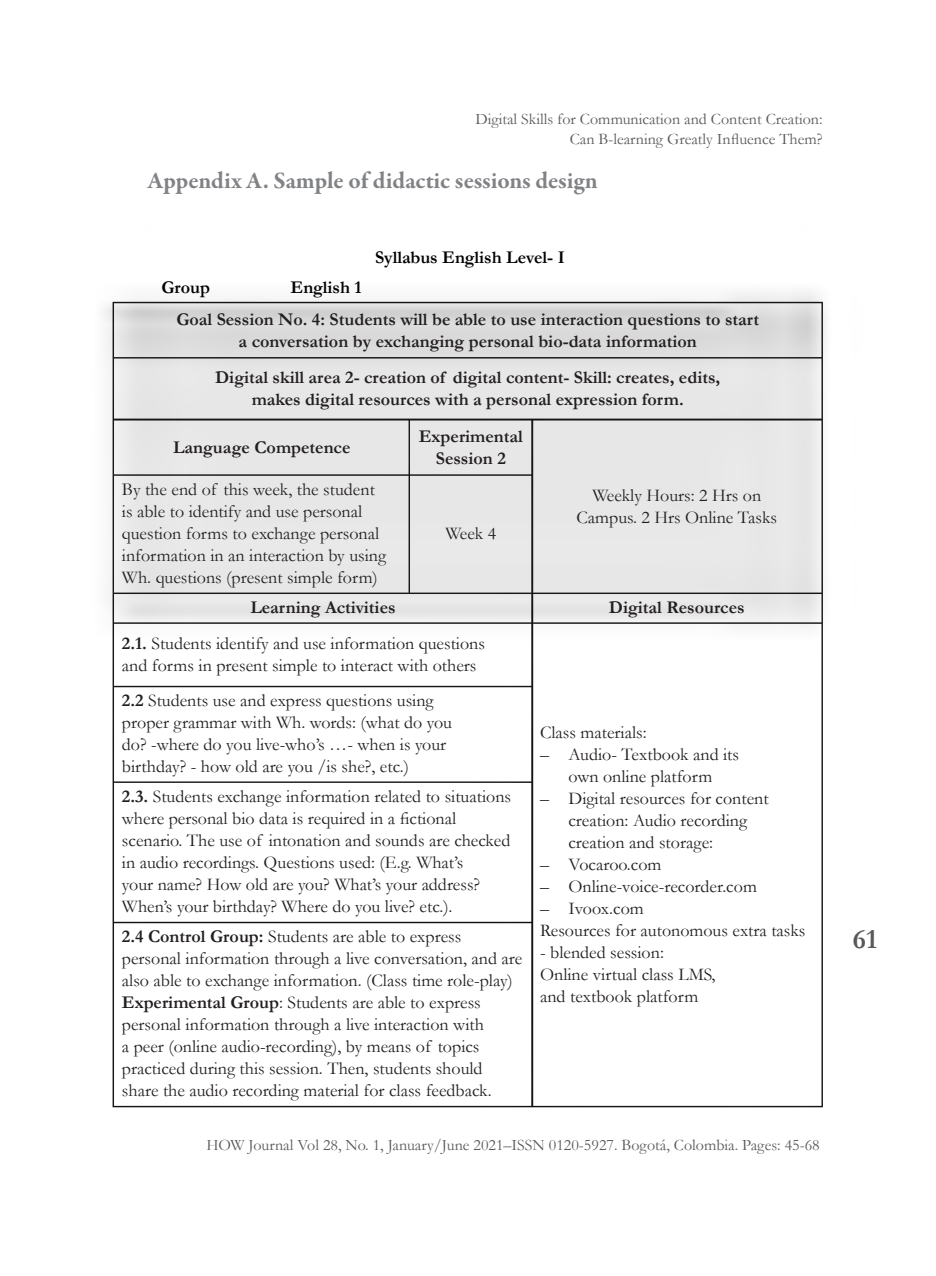
<style>
.page{position:relative;width:936px;height:1276px;background:#fff}
.page>*{position:absolute;margin:0;border:0;box-sizing:border-box;transform-origin:0 0}
.t1{font:700 28px "Garamond";color:#58595b}
.t2{font:700 24px "Garamond Premr Pro";color:#808285}
.t3{font:18px/22px "Garamond";color:#231f20}
.t4{font:700 18px/22px "Garamond";color:#231f20;text-align:center}
.t5{font:700 18px "Garamond";color:#010203}
.t6{font:16px/20px "Garamond";color:#58595b;text-align:right}
.s1{font-weight:700}
</style>
<div class="page">
<img style="left:103px;top:291px;width:723px;height:817px">
<p class="t6" style="left:475px;top:108px;width:348px">Digital Skills for Communication and Content Creation:<br>Can B-learning Greatly Influence Them?</p>
<h2 class="t2" style="left:147px;top:165px;width:452px">Appendix A. Sample of didactic sessions design</h2>
<p class="t5" style="left:375px;top:245px;width:191px">Syllabus English Level- I</p>
<p class="t5" style="left:161px;top:275px;width:50px">Group</p>
<p class="t5" style="left:290px;top:275px;width:73px">English 1</p>
<p class="t4" style="left:176px;top:308px;width:584px">Goal Session No. 4: Students will be able to use interaction questions to start a conversation by exchanging personal bio-data information</p>
<p class="t4" style="left:215px;top:366px;width:506px">Digital skill area 2- creation of digital content- Skill: creates, edits, makes digital resources with a personal expression form.</p>
<p class="t4" style="left:173px;top:436px;width:179px">Language Competence</p>
<p class="t4" style="left:419px;top:425px;width:105px">Experimental<br>Session 2</p>
<p class="t3" style="left:576px;top:483px;width:202px;text-align:center">Weekly Hours: 2 Hrs on<br>Campus. 2 Hrs Online Tasks</p>
<p class="t3" style="left:122px;top:478px;width:266px">By the end of this week, the student is able to identify and use personal question forms to exchange personal information in an interaction by using Wh. questions (present simple form)</p>
<p class="t3" style="left:445px;top:522px;width:52px">Week 4</p>
<p class="t4" style="left:250px;top:597px;width:147px">Learning Activities</p>
<p class="t4" style="left:609px;top:597px;width:137px">Digital Resources</p>
<p class="t3" style="left:122px;top:632px;width:364px"><span class="s1">2.1.</span> Students identify and use information questions and forms in present simple to interact with others</p>
<p class="t3" style="left:122px;top:689px;width:331px"><span class="s1">2.2</span> Students use and express questions using proper grammar with Wh. words: (what do you do? -where do you live-who’s …- when is your birthday? - how old are you /is she?, etc.)</p>
<p class="t3" style="left:122px;top:785px;width:390px"><span class="s1">2.3.</span> Students exchange information related to situations where personal bio data is required in a fictional scenario. The use of intonation and sounds are checked in audio recordings. Questions used: (E.g. What’s<br>your name? How old are you? What’s your address?<br>When’s your birthday? Where do you live? etc.).</p>
<p class="t3" style="left:122px;top:925px;width:402px"><span class="s1">2.4 Control Group:</span> Students are able to express personal information through a live conversation, and are also able to exchange information. (Class time role-play)<br><span class="s1">Experimental Group</span>: Students are able to express personal information through a live interaction with<br>a peer (online audio-recording), by means of topics practiced during this session. Then, students should share the audio recording material for class feedback.</p>
<p class="t3" style="left:540px;top:720px;width:108px">Class materials:</p>
<p class="t3" style="left:540px;top:742px;width:200px;text-align:center">– Audio- Textbook and its own online platform</p>
<p class="t3" style="left:568px;top:786px;width:202px;text-indent:-28px">– Digital resources for content creation: Audio recording creation and storage:</p>
<p class="t3" style="left:540px;top:852px;width:123px">– Vocaroo.com</p>
<p class="t3" style="left:540px;top:874px;width:218px">– Online-voice-recorder.com</p>
<p class="t3" style="left:540px;top:896px;width:267px">– Ivoox.com<br>Resources for autonomous extra tasks</p>
<p class="t3" style="left:540px;top:940px;width:177px">- blended session:<br>Online virtual class LMS, and textbook platform</p>
<p class="t6" style="left:206px;top:1135px;width:614px">HOW Journal Vol 28, No. 1, January/June 2021–ISSN 0120-5927. Bogotá, Colombia. Pages: 45-68</p>
<h1 class="t1" style="left:852px;top:920px;width:26px">61</h1>
</div>
